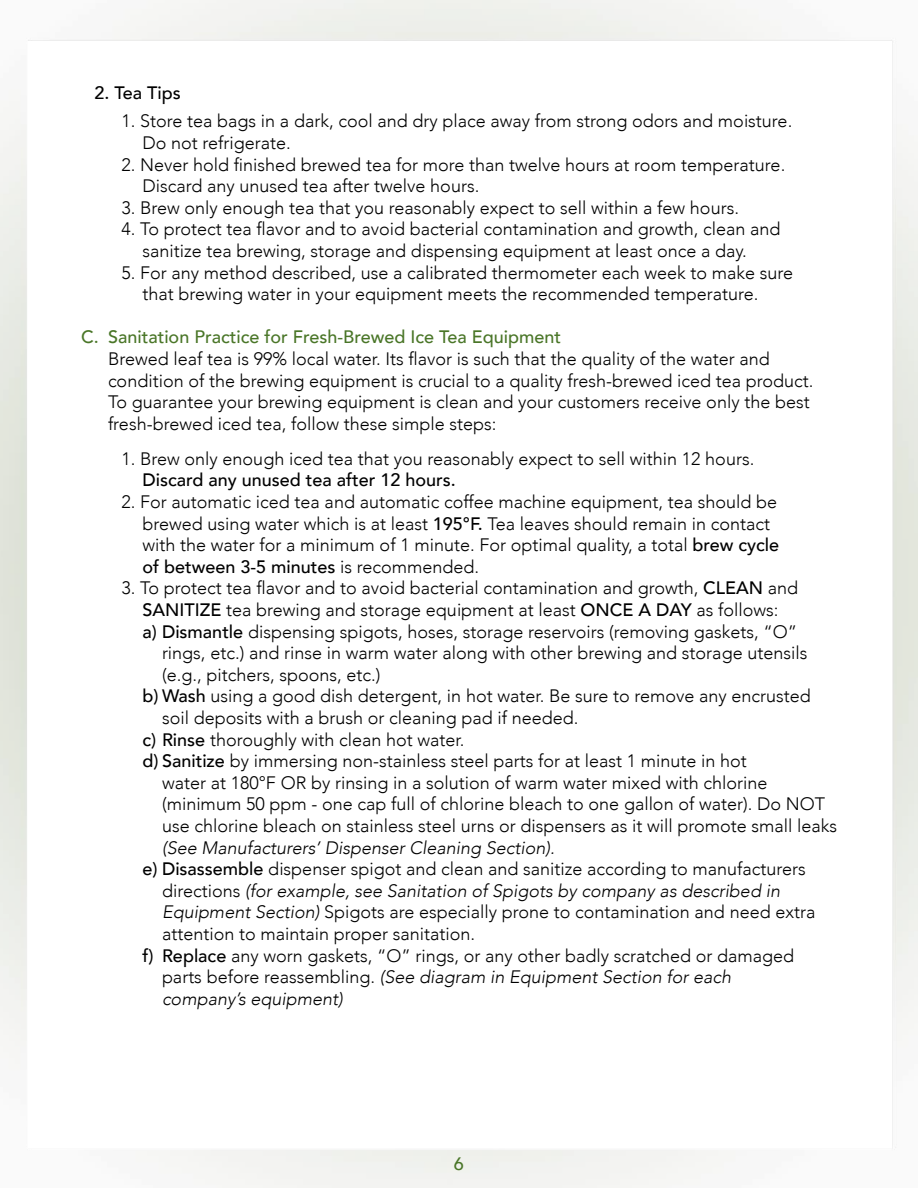
<style>
.page{position:relative;width:918px;height:1188px;background:#fff}
.page>*{position:absolute;margin:0;border:0;box-sizing:border-box;transform-origin:0 0}
.t1{font:300 18px/21.6px "Avenir";color:#000}
.t2{font:italic 300 18px "Avenir";color:#000}
.t3{font:500 18px "Avenir";color:#4a7628}
.t4{font:500 18px "Avenir";color:#000}
.t5{font:500 18px "Avenir";color:#4a7628}
.s1{font-weight:500}
.s2{font-style:normal}
.s3{font-style:italic}
</style>
<div class="page">
<img style="left:0;top:0;width:918px;height:1188px">
<p class="t4" style="left:94px;top:77px;width:88px">2. Tea Tips</p>
<p class="t1" style="left:143px;top:110px;width:651px;text-indent:-21px">1. Store tea bags in a dark, cool and dry place away from strong odors and moisture.<br>Do not refrigerate.</p>
<p class="t1" style="left:143px;top:154px;width:644px;text-indent:-21px">2. Never hold finished brewed tea for more than twelve hours at room temperature.<br>Discard any unused tea after twelve hours.</p>
<p class="t1" style="left:122px;top:197px;width:619px">3. Brew only enough tea that you reasonably expect to sell within a few hours.</p>
<p class="t1" style="left:143px;top:218px;width:640px;text-indent:-21px">4. To protect tea flavor and to avoid bacterial contamination and growth, clean and sanitize tea brewing, storage and dispensing equipment at least once a day.</p>
<p class="t1" style="left:143px;top:262px;width:652px;text-indent:-21px">5. For any method described, use a calibrated thermometer each week to make sure that brewing water in your equipment meets the recommended temperature.</p>
<p class="t3" style="left:81px;top:322px;width:482px">C. Sanitation Practice for Fresh-Brewed Ice Tea Equipment</p>
<p class="t1" style="left:108px;top:348px;width:707px">Brewed leaf tea is 99% local water. Its flavor is such that the quality of the water and condition of the brewing equipment is crucial to a quality fresh-brewed iced tea product.<br>To guarantee your brewing equipment is clean and your customers receive only the best fresh-brewed iced tea, follow these simple steps:</p>
<p class="t1" style="left:122px;top:448px;width:634px">1. Brew only enough iced tea that you reasonably expect to sell within 12 hours.</p>
<p class="t4" style="left:143px;top:465px;width:315px">Discard any unused tea after 12 hours.</p>
<p class="t1" style="left:143px;top:491px;width:638px;text-indent:-21px">2. For automatic iced tea and automatic coffee machine equipment, tea should be brewed using water which is at least <span class="s1">195°F.</span> Tea leaves should remain in contact with the water for a minimum of 1 minute. For optimal quality, a total <span class="s1">brew cycle of between 3-5 minutes</span> is recommended.</p>
<p class="t1" style="left:122px;top:577px;width:678px">3. To protect tea flavor and to avoid bacterial contamination and growth, <span class="s1">CLEAN</span> and</p>
<p class="t1" style="left:143px;top:599px;width:637px"><span class="s1">SANITIZE</span> tea brewing and storage equipment at least <span class="s1">ONCE A DAY</span> as follows:</p>
<p class="t1" style="left:143px;top:621px;width:656px"><span class="s1">a) Dismantle</span> dispensing spigots, hoses, storage reservoirs (removing gaskets, “O”</p>
<p class="t1" style="left:162px;top:642px;width:647px">rings, etc.) and rinse in warm water along with other brewing and storage utensils</p>
<p class="t1" style="left:162px;top:664px;width:220px">(e.g., pitchers, spoons, etc.)</p>
<p class="t1" style="left:143px;top:685px;width:670px"><span class="s1">b) Wash</span> using a good dish detergent, in hot water. Be sure to remove any encrusted</p>
<p class="t1" style="left:162px;top:707px;width:418px">soil deposits with a brush or cleaning pad if needed.</p>
<p class="t1" style="left:143px;top:729px;width:324px"><span class="s1">c) Rinse</span> thoroughly with clean hot water.</p>
<p class="t1" style="left:143px;top:750px;width:606px"><span class="s1">d) Sanitize</span> by immersing non-stainless steel parts for at least 1 minute in hot</p>
<p class="t1" style="left:162px;top:772px;width:607px">water at 180°F OR by rinsing in a solution of warm water mixed with chlorine</p>
<p class="t1" style="left:162px;top:793px;width:665px">(minimum 50 ppm - one cap full of chlorine bleach to one gallon of water). Do NOT</p>
<p class="t1" style="left:162px;top:815px;width:677px">use chlorine bleach on stainless steel urns or dispensers as it will promote small leaks</p>
<p class="t2" style="left:162px;top:837px;width:394px">(See Manufacturers’ Dispenser Cleaning Section).</p>
<p class="t1" style="left:143px;top:858px;width:665px"><span class="s1">e) Disassemble</span> dispenser spigot and clean and sanitize according to manufacturers</p>
<p class="t2" style="left:162px;top:880px;width:620px"><span class="s2">directions</span> (for example, see Sanitation of Spigots by company as described in</p>
<p class="t1" style="left:162px;top:901px;width:655px"><span class="s3">Equipment Section)</span> Spigots are especially prone to contamination and need extra</p>
<p class="t1" style="left:162px;top:923px;width:315px">attention to maintain proper sanitation.</p>
<p class="t1" style="left:143px;top:945px;width:653px"><span class="s1">f) Replace</span> any worn gaskets, “O” rings, or any other badly scratched or damaged</p>
<p class="t2" style="left:162px;top:966px;width:571px"><span class="s2">parts before reassembling.</span> (See diagram in Equipment Section for each</p>
<p class="t2" style="left:162px;top:988px;width:182px">company’s equipment)</p>
<p class="t5" style="left:454px;top:1148px;width:12px">6</p>
</div>
